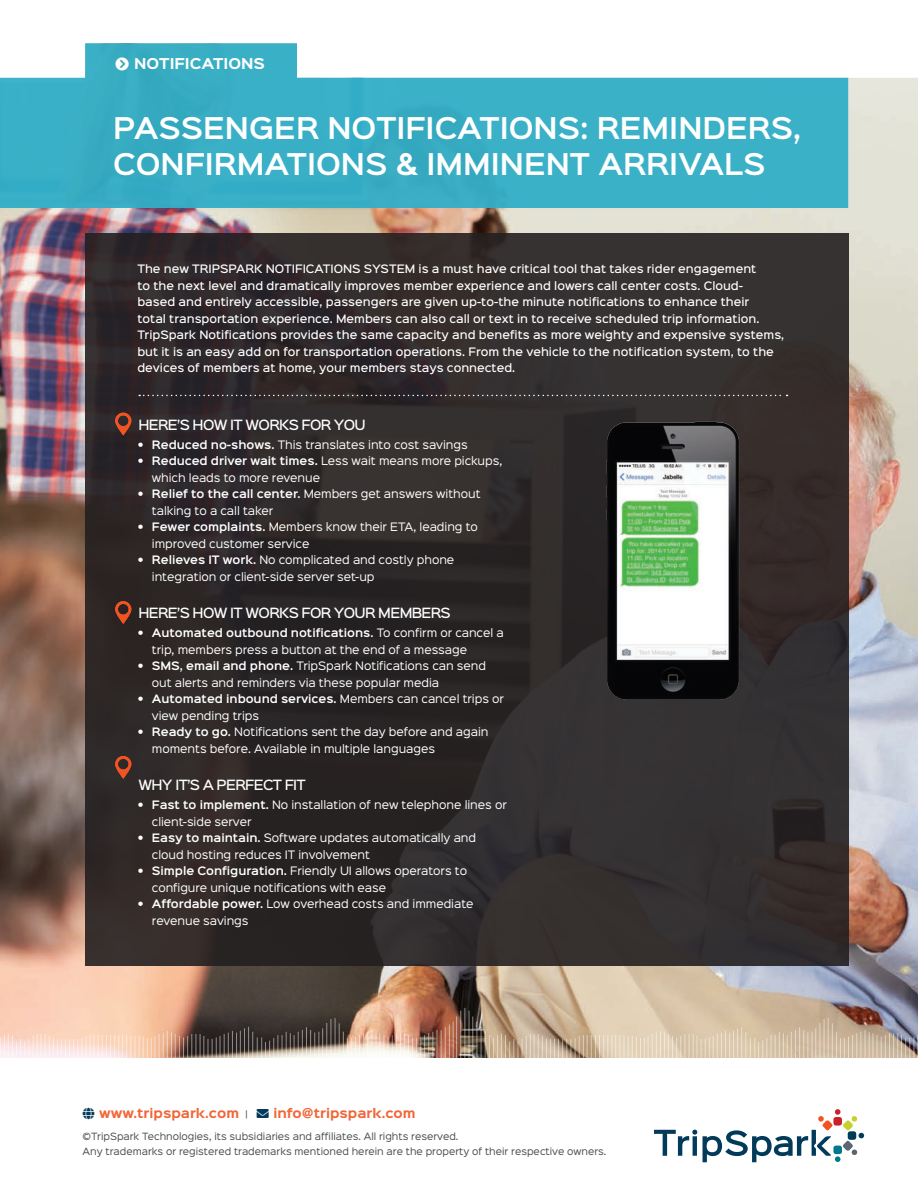
<style>
.page{position:relative;width:918px;height:1188px;background:#fff}
.page>*{position:absolute;margin:0;border:0;box-sizing:border-box;transform-origin:0 0}
.t1{font:600 27px/36px "Sinkin Sans 600";color:#fff}
.t2{font:700 13.5px "Sinkin Sans 700";color:#fff}
.t3{font:500 12.75px "Sinkin Sans 500";letter-spacing:-.05em;color:#fff}
.t4{font:700 12px "Sinkin Sans 700";color:#f26638}
.t5{font:10.5px/16.5px "Sinkin Sans 400";letter-spacing:-.005em;color:#fff}
.t6{font:500 10.5px/16.5px "Sinkin Sans 500";color:#fff}
.t7{font:600 10.5px "Sinkin Sans 600";letter-spacing:-.005em;color:#fff}
.t8{font:9px/15px "Sinkin Sans 400";color:#4b4c4d}
.s1{font-family:"Sinkin Sans 900 X Black"}
.s2{font-family:"Sinkin Sans 600";font-weight:600}
.s3{font-family:"Sinkin Sans 900 X Black";font-weight:400}
.s4{font-family:"Sinkin Sans 400";font-weight:400}
.s5{font-family:"Sinkin Sans 400";font-weight:400;font-size:9px;color:#4b4c4d}
.s6{color:#033c5a}
</style>
<div class="page">
<img style="left:0;top:77px;width:918px;height:981px">
<svg style="left:0;top:43px;width:848px;height:165px;fill:#3bb1c8"></svg>
<div style="left:85px;top:233px;width:763px;height:733px;background:linear-gradient(to right,#2c2526,#353131)"></div>
<svg style="left:115px;top:413px;width:16px;height:22px"></svg>
<svg style="left:139px;top:395px;width:649px;height:1px"></svg>
<svg style="left:115px;top:601px;width:16px;height:23px"></svg>
<svg style="left:115px;top:756px;width:16px;height:23px"></svg>
<img style="left:586px;top:420px;width:157px;height:287px">
<hr style="left:306px;top:1027px;width:1px;height:31px;background:#fff">
<hr style="left:453px;top:1022px;width:1px;height:36px;background:#fff">
<hr style="left:445px;top:1027px;width:1px;height:31px;background:#fff">
<hr style="left:449px;top:1024px;width:1px;height:34px;background:#fff">
<hr style="left:248px;top:1027px;width:1px;height:31px;background:#fff">
<hr style="left:244px;top:1028px;width:1px;height:30px;background:#fff">
<svg style="left:0;top:1031px;width:241px;height:27px;background:#cdb1a4"></svg>
<svg style="left:252px;top:1030px;width:51px;height:28px"></svg>
<hr style="left:322px;top:1028px;width:1px;height:30px;background:#fff">
<hr style="left:331px;top:1019px;width:1px;height:39px;background:#fff">
<hr style="left:326px;top:1023px;width:1px;height:35px;background:#fff">
<svg style="left:310px;top:1030px;width:9px;height:28px"></svg>
<hr style="left:335px;top:1018px;width:1px;height:40px;background:#fff">
<hr style="left:339px;top:1023px;width:1px;height:35px;background:#fff">
<img style="left:343px;top:1030px;width:99px;height:28px">
<hr style="left:456px;top:1017px;width:1px;height:41px;background:#fff">
<hr style="left:472px;top:1017px;width:1px;height:41px;background:#fff">
<hr style="left:464px;top:1009px;width:1px;height:49px;background:#fff">
<hr style="left:481px;top:1027px;width:1px;height:31px;background:#fff">
<hr style="left:460px;top:1011px;width:1px;height:47px;background:#fff">
<hr style="left:477px;top:1022px;width:1px;height:36px;background:#fff">
<hr style="left:469px;top:1011px;width:1px;height:47px;background:#fff">
<hr style="left:799px;top:1027px;width:1px;height:31px;background:#fff">
<hr style="left:741px;top:1027px;width:1px;height:31px;background:#fff">
<hr style="left:737px;top:1028px;width:1px;height:30px;background:#fff">
<svg style="left:485px;top:1030px;width:249px;height:28px;background:#d2bfa6"></svg>
<svg style="left:745px;top:1030px;width:51px;height:28px"></svg>
<hr style="left:815px;top:1028px;width:1px;height:30px;background:#fff">
<hr style="left:824px;top:1019px;width:1px;height:39px;background:#fff">
<hr style="left:820px;top:1023px;width:1px;height:35px;background:#fff">
<svg style="left:803px;top:1030px;width:10px;height:28px"></svg>
<hr style="left:828px;top:1018px;width:1px;height:40px;background:#fff">
<hr style="left:832px;top:1023px;width:1px;height:35px;background:#fff">
<svg style="left:836px;top:1030px;width:82px;height:28px;background:#bdad9d"></svg>
<svg style="left:654px;top:1109px;width:211px;height:54px"></svg>
<svg style="left:116px;top:57px;width:13px;height:13px"></svg>
<p class="t2" style="left:115px;top:56px;width:151px">❖□■●▼ NOTIFICATIONS</p>
<h1 class="t1" style="left:113px;top:108px;width:690px">PASSENGER NOTIFICATIONS: REMINDERS,<br>CONFIRMATIONS &amp; IMMINENT ARRIVALS</h1>
<p class="t6" style="left:137px;top:260px;width:649px">The new TRIPSPARK NOTIFICATIONS SYSTEM is a must have critical tool that takes rider engagement<br>to the next level and dramatically improves member experience and lowers call center costs. Cloud-<br>based and entirely accessible, passengers are given up-to-the minute notifications to enhance their<br>total transportation experience. Members can also call or text in to receive scheduled trip information.<br>TripSpark Notifications provides the same capacity and benefits as more weighty and expensive systems, but it is an easy add on for transportation operations. From the vehicle to the notification system, to the devices of members at home, your members stays connected.</p>
<p class="t3" style="left:138px;top:414px;width:229px">HERE’S HOW IT WORKS FOR YOU</p>
<p class="t5" style="left:138px;top:435px;width:331px"><span class="s1">•</span> <span class="s2">Reduced no-shows.</span> This translates into cost savings</p>
<p class="t5" style="left:152px;top:452px;width:352px;text-indent:-14px"><span class="s1">•</span> <span class="s2">Reduced driver wait times.</span> Less wait means more pickups, which leads to more revenue</p>
<p class="t5" style="left:152px;top:485px;width:330px;text-indent:-14px"><span class="s1">•</span> <span class="s2">Relief to the call center.</span> Members get answers without talking to a call taker</p>
<p class="t5" style="left:152px;top:518px;width:328px;text-indent:-14px"><span class="s1">•</span> <span class="s2">Fewer complaints.</span> Members know their ETA, leading to improved customer service</p>
<p class="t5" style="left:152px;top:551px;width:304px;text-indent:-14px"><span class="s1">•</span> <span class="s2">Relieves IT work.</span> No complicated and costly phone integration or client-side server set-up</p>
<p class="t3" style="left:138px;top:602px;width:314px">HERE’S HOW IT WORKS FOR YOUR MEMBERS</p>
<p class="t7" style="left:138px;top:624px;width:367px"><span class="s3">•</span> Automated outbound notifications. <span class="s4">To confirm or cancel a</span></p>
<p class="t5" style="left:152px;top:640px;width:317px">trip, members press a button at the end of a message</p>
<p class="t5" style="left:152px;top:657px;width:336px;text-indent:-14px"><span class="s1">•</span> <span class="s2">SMS, email and phone.</span> TripSpark Notifications can send out alerts and reminders via these popular media</p>
<p class="t7" style="left:138px;top:690px;width:367px"><span class="s3">•</span> Automated inbound services. <span class="s4">Members can cancel trips or</span></p>
<p class="t5" style="left:152px;top:706px;width:109px">view pending trips</p>
<p class="t5" style="left:152px;top:723px;width:338px;text-indent:-14px"><span class="s1">•</span> <span class="s2">Ready to go.</span> Notifications sent the day before and again moments before. Available in multiple languages</p>
<p class="t3" style="left:138px;top:774px;width:169px">WHY IT’S A PERFECT FIT</p>
<p class="t5" style="left:152px;top:796px;width:356px;text-indent:-14px"><span class="s1">•</span> <span class="s2">Fast to implement.</span> No installation of new telephone lines or client-side server</p>
<p class="t5" style="left:152px;top:829px;width:326px;text-indent:-14px"><span class="s1">•</span> <span class="s2">Easy to maintain.</span> Software updates automatically and cloud hosting reduces IT involvement</p>
<p class="t5" style="left:152px;top:862px;width:317px;text-indent:-14px"><span class="s1">•</span> <span class="s2">Simple Configuration.</span> Friendly UI allows operators to configure unique notifications with ease</p>
<p class="t5" style="left:152px;top:895px;width:323px;text-indent:-14px"><span class="s1">•</span> <span class="s2">Affordable power.</span> Low overhead costs and immediate revenue savings</p>
<p class="t4" style="left:99px;top:1107px;width:318px">www.tripspark.com <span class="s5">|</span> <span class="s6">■❖●□</span> info@ tripspark. com</p>
<p class="t8" style="left:83px;top:1129px;width:525px">©TripSpark Technologies, its subsidiaries and affiliates. All rights reserved.<br>Any trademarks or registered trademarks mentioned herein are the property of their respective owners.</p>
</div>
